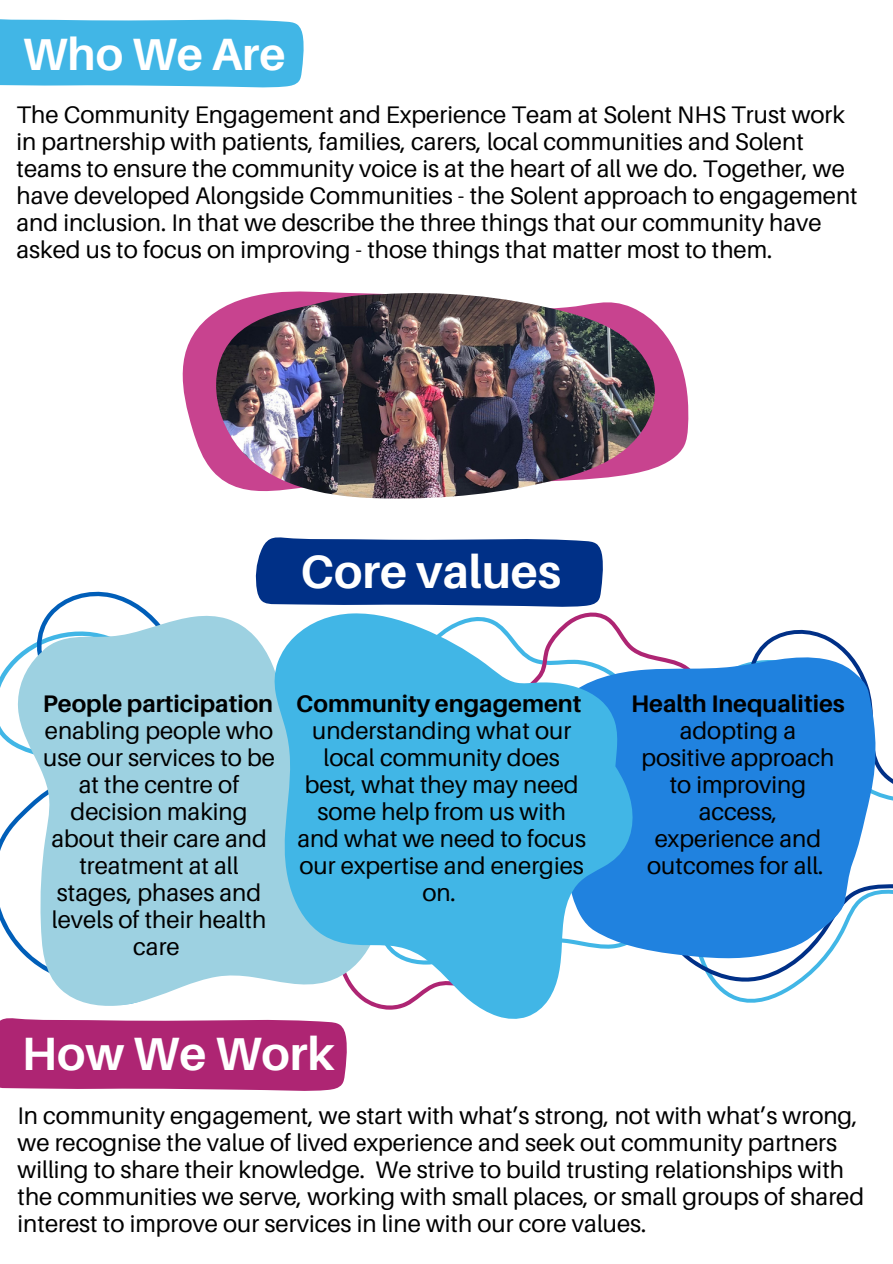
<style>
.page{position:relative;width:893px;height:1264px;background:#fff}
.page>*{position:absolute;margin:0;border:0;box-sizing:border-box;transform-origin:0 0}
.t1{font:700 46.65px "Aileron";color:#fff}
.t2{font:700 45.3px "Aileron";color:#fff}
.t3{font:24px/27px "Aileron";color:#000;text-align:center}
.t4{font:700 24px "Aileron";color:#000}
.s1{font-weight:700}
</style>
<div class="page">
<div style="left:0;top:19px;width:304px;height:69px;background:#41b6e6"></div>
<svg style="left:182px;top:324px;width:507px;height:144px;fill:#c8438f"></svg>
<svg style="left:702px;top:629px;width:190px;height:374px"></svg>
<svg style="left:255px;top:537px;width:447px;height:433px"></svg>
<div style="left:0;top:1035px;width:347px;height:56px;background:#ae2573"></div>
<img style="left:201px;top:291px;width:455px;height:208px">
<svg style="left:668px;top:653px;width:214px;height:307px;background:#3f93e2"></svg>
<svg style="left:0;top:596px;width:212px;height:439px;fill:#9dd1e1"></svg>
<svg style="left:212px;top:594px;width:456px;height:443px;fill:#41b6e6"></svg>
<p class="t2" style="left:23px;top:26px;width:264px">Who We Are</p>
<p class="t3" style="left:16px;top:101px;width:842px;text-align:left">The Community Engagement and Experience Team at Solent NHS Trust work in partnership with patients, families, carers, local communities and Solent teams to ensure the community voice is at the heart of all we do. Together, we have developed Alongside Communities - the Solent approach to engagement and inclusion. In that we describe the three things that our community have asked us to focus on improving - those things that matter most to them.</p>
<p class="t1" style="left:300px;top:543px;width:262px">Core values</p>
<p class="t3" style="left:43px;top:690px;width:233px"><span class="s1">People participation </span>enabling people who use our services to be at the centre of decision making about their care and treatment at all stages, phases and levels of their health care</p>
<p class="t3" style="left:296px;top:690px;width:291px"><span class="s1">Community engagement </span>understanding what our local community does best, what they may need some help from us with and what we need to focus our expertise and energies on.</p>
<p class="t1" style="left:22px;top:1025px;width:314px">How We Work</p>
<p class="t4" style="left:631px;top:688px;width:215px">Health Inequalities</p>
<p class="t3" style="left:641px;top:717px;width:194px">adopting a positive approach to improving access, experience and outcomes for all.</p>
<p class="t3" style="left:18px;top:1101px;width:848px;text-align:left">In community engagement, we start with what’s strong, not with what’s wrong, we recognise the value of lived experience and seek out community partners willing to share their knowledge. We strive to build trusting relationships with the communities we serve, working with small places, or small groups of shared interest to improve our services in line with our core values.</p>
</div>
